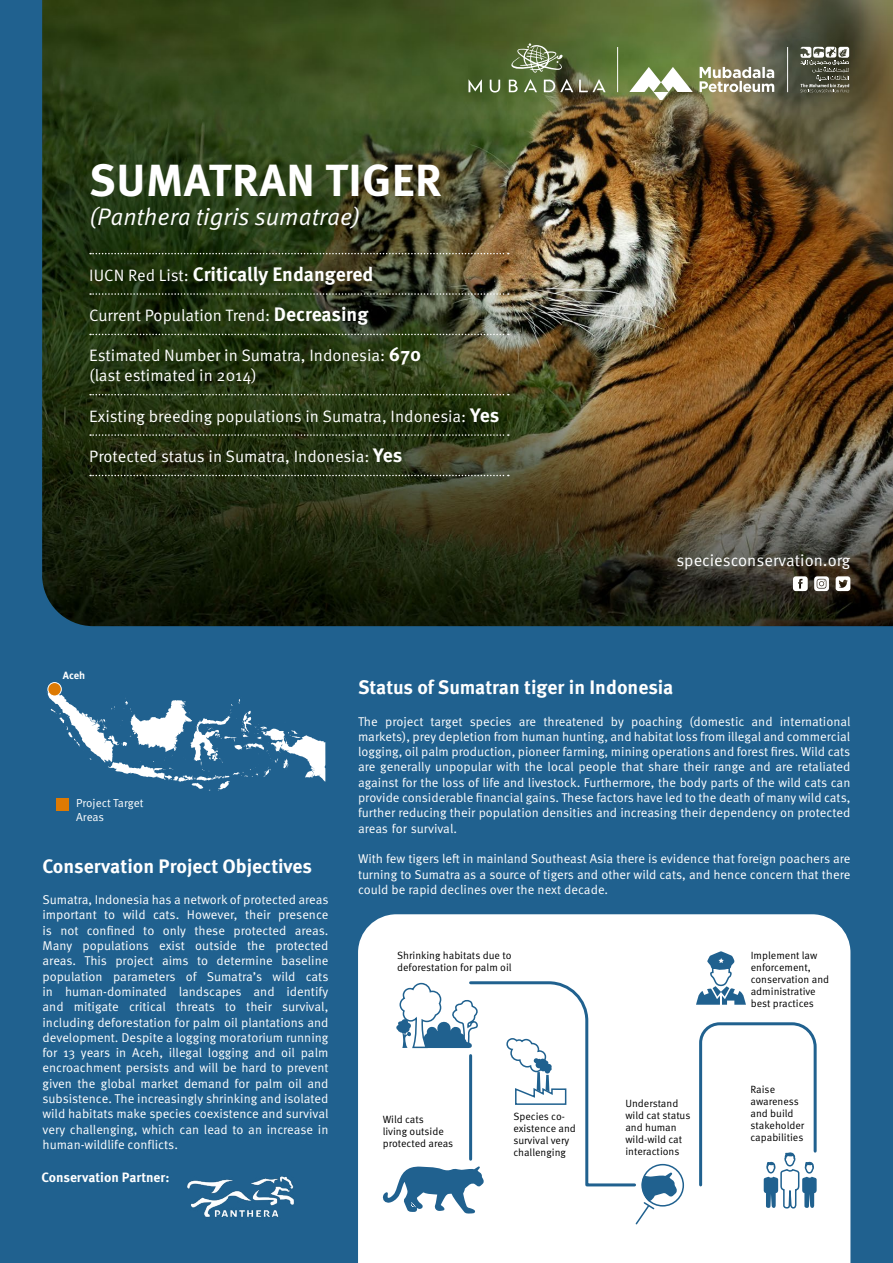
<style>
.page{position:relative;width:893px;height:1263px;background:#20618f}
.page>*{position:absolute;margin:0;border:0;box-sizing:border-box;transform-origin:0 0}
.t1{font:700 45px "Meta OT";letter-spacing:.01em;color:#fff}
.t2{font:24px "Meta OT Norm Ita";color:#fff}
.t3{font:700 19.5px "Meta OT";color:#fff}
.t4{font:16.5px/19.8px "Meta OT Norm";color:#fff}
.t5{font:700 13.5px "Meta OT";color:#fff}
.t6{font:12.75px/15.3px "Meta OT Norm";color:#fff;text-align:justify}
.t7{font:11.55px/14px "Meta OT Norm";color:#fff}
.t8{font:10.5px/12px "Meta OT Norm";color:#000}
.t9{font:700 10.5px "Meta OT";color:#fff}
.s1{font-family:"Meta OT Norm";font-weight:400;font-size:16.5px}
.s2{font-family:"Meta OT";font-weight:700;font-size:19.5px}
</style>
<div class="page">
<img style="left:42px;top:0;width:851px;height:626px">
<svg style="left:90px;top:253px;width:419px;height:1px"></svg>
<svg style="left:90px;top:293px;width:419px;height:2px"></svg>
<svg style="left:90px;top:334px;width:419px;height:1px"></svg>
<svg style="left:90px;top:394px;width:419px;height:1px"></svg>
<svg style="left:90px;top:434px;width:419px;height:2px"></svg>
<svg style="left:90px;top:475px;width:419px;height:1px"></svg>
<div style="left:358px;top:914px;width:492px;height:349px;background:#fff"></div>
<svg style="left:793px;top:576px;width:15px;height:15px"></svg>
<svg style="left:814px;top:576px;width:15px;height:15px"></svg>
<svg style="left:836px;top:576px;width:14px;height:15px"></svg>
<div style="left:56px;top:798px;width:13px;height:13px;background:#dd7a03"></div>
<img style="left:187px;top:1176px;width:107px;height:41px">
<svg style="left:468px;top:79px;width:14px;height:13px"></svg>
<svg style="left:490px;top:80px;width:10px;height:13px"></svg>
<svg style="left:509px;top:80px;width:9px;height:12px"></svg>
<svg style="left:524px;top:79px;width:13px;height:13px"></svg>
<svg style="left:544px;top:79px;width:29px;height:13px"></svg>
<svg style="left:579px;top:79px;width:26px;height:13px"></svg>
<svg style="left:510px;top:43px;width:53px;height:30px;background:#78885f"></svg>
<hr style="left:617px;top:47px;width:1px;height:45px;background:#fff">
<hr style="left:787px;top:47px;width:1px;height:45px;background:#fff">
<svg style="left:699px;top:67px;width:75px;height:25px;background:#b0ae99"></svg>
<svg style="left:629px;top:67px;width:64px;height:32px;background:#a8b28f"></svg>
<svg style="left:800px;top:47px;width:50px;height:45px;background:#6e6f61"></svg>
<svg style="left:47px;top:691px;width:278px;height:99px"></svg>
<div style="left:48px;top:682px;width:13px;height:14px;background:#dd7a03;border-radius:50%"></div>
<div style="left:48px;top:682px;width:14px;height:14px;border:1px solid #fff;border-radius:50%"></div>
<div style="left:468px;top:980px;width:350px;height:208px;background:#fff"></div>
<svg style="left:382px;top:1166px;width:102px;height:48px"></svg>
<svg style="left:395px;top:977px;width:85px;height:112px;background:#d7e3eb"></svg>
<svg style="left:506px;top:1037px;width:61px;height:69px;background:#dbe5ed"></svg>
<svg style="left:634px;top:1163px;width:51px;height:63px"></svg>
<svg style="left:696px;top:951px;width:50px;height:54px"></svg>
<svg style="left:764px;top:1151px;width:53px;height:112px;background:#d6e2ea"></svg>
<h1 class="t1" style="left:89px;top:152px;width:354px">SUMATRAN TIGER</h1>
<h2 class="t2" style="left:89px;top:202px;width:272px">(Panthera tigris sumatrae)</h2>
<h3 class="t3" style="left:89px;top:261px;width:286px"><span class="s1">IUCN Red List:</span> Critically Endangered</h3>
<p class="t4" style="left:89px;top:306px;width:281px">Current Population Trend: <span class="s2">Decreasing</span></p>
<p class="t4" style="left:89px;top:346px;width:333px">Estimated Number in Sumatra, Indonesia: <span class="s2">670 </span>(last estimated in 2014)</p>
<p class="t4" style="left:89px;top:406px;width:412px">Existing breeding populations in Sumatra, Indonesia: <span class="s2">Yes</span></p>
<p class="t4" style="left:89px;top:447px;width:315px">Protected status in Sumatra, Indonesia: <span class="s2">Yes</span></p>
<p class="t4" style="left:676px;top:551px;width:176px">speciesconservation.org</p>
<p class="t9" style="left:63px;top:669px;width:24px">Aceh</p>
<p class="t7" style="left:76px;top:796px;width:69px">Project Target<br>Areas</p>
<h3 class="t3" style="left:43px;top:853px;width:271px">Conservation Project Objectives</h3>
<p class="t6" style="left:43px;top:892px;width:287px">Sumatra, Indonesia has a network of protected areas important to wild cats. However, their presence is not confined to only these protected areas.<br>Many populations exist outside the protected areas. This project aims to determine baseline population parameters of Sumatra’s wild cats in human-dominated landscapes and identify and mitigate critical threats to their survival, including deforestation for palm oil plantations and development. Despite a logging moratorium running for 13 years in Aceh, illegal logging and oil palm encroachment persists and will be hard to prevent given the global market demand for palm oil and subsistence. The increasingly shrinking and isolated wild habitats make species coexistence and survival very challenging, which can lead to an increase in human-wildlife conflicts.</p>
<p class="t5" style="left:41px;top:1168px;width:130px">Conservation Partner:</p>
<h3 class="t3" style="left:358px;top:675px;width:317px">Status of Sumatran tiger in Indonesia</h3>
<p class="t6" style="left:358px;top:714px;width:494px">The project target species are threatened by poaching (domestic and international markets), prey depletion from human hunting, and habitat loss from illegal and commercial logging, oil palm production, pioneer farming, mining operations and forest fires. Wild cats are generally unpopular with the local people that share their range and are retaliated against for the loss of life and livestock. Furthermore, the body parts of the wild cats can provide considerable financial gains. These factors have led to the death of many wild cats, further reducing their population densities and increasing their dependency on protected areas for survival.</p>
<p class="t6" style="left:358px;top:851px;width:494px">With few tigers left in mainland Southeast Asia there is evidence that foreign poachers are turning to Sumatra as a source of tigers and other wild cats, and hence concern that there could be rapid declines over the next decade.</p>
<p class="t8" style="left:397px;top:950px;width:116px">Shrinking habitats due to deforestation for palm oil</p>
<p class="t8" style="left:383px;top:1113px;width:72px">Wild cats<br>living outside protected areas</p>
<p class="t8" style="left:513px;top:1110px;width:64px">Species co&shy;existence and survival very challenging</p>
<p class="t8" style="left:625px;top:1098px;width:67px">Understand wild cat status and human wild-wild cat interactions</p>
<p class="t8" style="left:751px;top:950px;width:80px">Implement law enforcement, conservation and administrative best practices</p>
<p class="t8" style="left:750px;top:1083px;width:55px">Raise awareness and build stakeholder capabilities</p>
</div>
